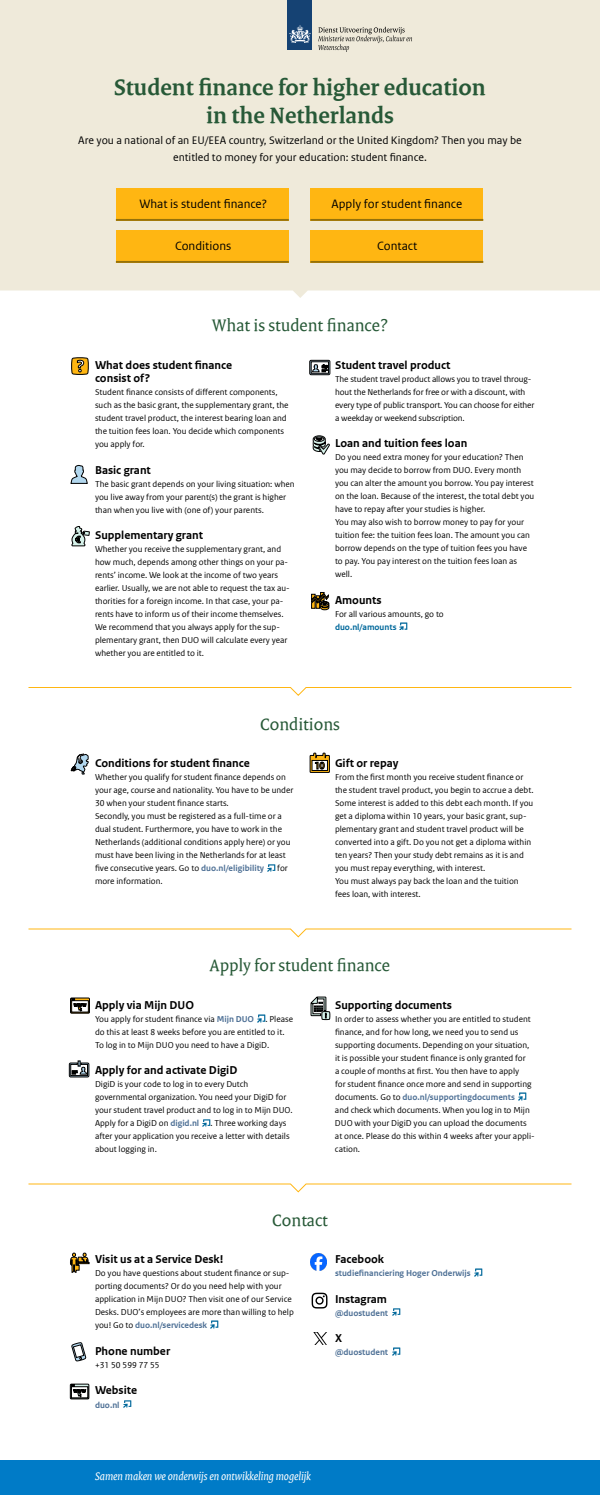
<style>
.page{position:relative;width:600px;height:1495px;background:#fff}
.page>*{position:absolute;margin:0;border:0;box-sizing:border-box;transform-origin:0 0}
.Kop_1_H1{font:700 24px/28px "Rijksoverheid Serif Web";color:#275937;text-align:center}
.Kop_2_H2{font:18px "Rijksoverheid Serif Web";color:#275937}
.Kop_2_H3{font:12.75px "Rijksoverheid Sans Web Text";color:#000}
.Kop_3_H3{font:700 12px/13.5px "Rijksoverheid Sans Web Text";color:#000}
.t1{font:italic 12px "Rijksoverheid Serif Web";color:#fff}
.Introtekst_titel_H2{font:11.5px/17.5px "Rijksoverheid Sans Web Text";color:#000;text-align:center}
.Paragraaf_P_2_koloms{font:9px/13px "Rijksoverheid Sans Web Text";color:#000}
.link{font:700 9px "Rijksoverheid Sans Web Text";color:#4f7196}
.link-2{font:700 9px "Rijksoverheid Sans Web Text";color:#01689b}
.s1{font-weight:700;color:#4f7196}
</style>
<div class="page">
<div style="left:0;top:0;width:600px;height:298px;background:#efeada"></div>
<div style="left:310px;top:230px;width:173px;height:32px;background:#ffb612"></div>
<hr style="left:310px;top:261px;width:173px;height:2px;background:#94710a">
<div style="left:116px;top:230px;width:173px;height:32px;background:#ffb612"></div>
<hr style="left:116px;top:261px;width:173px;height:2px;background:#94710a">
<div style="left:310px;top:188px;width:173px;height:32px;background:#ffb612"></div>
<hr style="left:310px;top:219px;width:173px;height:2px;background:#94710a">
<div style="left:116px;top:188px;width:173px;height:32px;background:#ffb612"></div>
<hr style="left:116px;top:219px;width:173px;height:2px;background:#94710a">
<svg style="left:400px;top:622px;width:8px;height:8px"></svg>
<svg style="left:71px;top:358px;width:17px;height:17px"></svg>
<svg style="left:71px;top:465px;width:16px;height:19px"></svg>
<svg style="left:71px;top:526px;width:19px;height:20px"></svg>
<svg style="left:310px;top:360px;width:20px;height:15px"></svg>
<svg style="left:313px;top:436px;width:17px;height:18px"></svg>
<svg style="left:311px;top:592px;width:18px;height:18px"></svg>
<svg style="left:267px;top:864px;width:8px;height:8px"></svg>
<svg style="left:71px;top:754px;width:17px;height:20px"></svg>
<svg style="left:310px;top:753px;width:20px;height:20px"></svg>
<svg style="left:257px;top:1014px;width:8px;height:8px"></svg>
<svg style="left:202px;top:1119px;width:9px;height:8px"></svg>
<svg style="left:518px;top:1092px;width:8px;height:8px"></svg>
<svg style="left:70px;top:998px;width:20px;height:15px"></svg>
<svg style="left:69px;top:1061px;width:20px;height:17px"></svg>
<svg style="left:311px;top:997px;width:19px;height:23px"></svg>
<svg style="left:211px;top:1320px;width:8px;height:8px"></svg>
<svg style="left:124px;top:1400px;width:8px;height:8px"></svg>
<svg style="left:474px;top:1268px;width:8px;height:8px"></svg>
<svg style="left:392px;top:1308px;width:8px;height:8px"></svg>
<svg style="left:392px;top:1347px;width:8px;height:8px"></svg>
<svg style="left:70px;top:1253px;width:19px;height:20px"></svg>
<svg style="left:72px;top:1342px;width:14px;height:19px"></svg>
<svg style="left:70px;top:1384px;width:19px;height:15px"></svg>
<img style="left:310px;top:1253px;width:17px;height:17px">
<svg style="left:312px;top:1293px;width:15px;height:16px"></svg>
<svg style="left:314px;top:1333px;width:13px;height:12px"></svg>
<svg style="left:28px;top:687px;width:544px;height:9px"></svg>
<svg style="left:28px;top:928px;width:544px;height:10px"></svg>
<svg style="left:28px;top:1183px;width:544px;height:10px"></svg>
<div style="left:0;top:1461px;width:600px;height:34px;background:#007bc7"></div>
<div style="left:288px;top:0;width:24px;height:50px;background:#154273"></div>
<svg style="left:289px;top:25px;width:22px;height:18px"></svg>
<svg style="left:318px;top:27px;width:94px;height:25px;background:#cfcbbd"></svg>
<h1 class="Kop_1_H1" style="left:114px;top:73px;width:373px">Student finance for higher education in the Netherlands</h1>
<h2 class="Introtekst_titel_H2" style="left:78px;top:131px;width:445px">Are you a national of an EU/EEA country, Switzerland or the United Kingdom? Then you may be entitled to money for your education: student finance.</h2>
<h3 class="Kop_2_H3" style="left:139px;top:196px;width:129px">What is student finance?</h3>
<h3 class="Kop_2_H3" style="left:332px;top:196px;width:132px">Apply for student finance</h3>
<h3 class="Kop_2_H3" style="left:175px;top:238px;width:58px">Conditions</h3>
<h3 class="Kop_2_H3" style="left:377px;top:238px;width:42px">Contact</h3>
<h2 class="Kop_2_H2" style="left:212px;top:315px;width:177px">What is student finance?</h2>
<h3 class="Kop_3_H3" style="left:95px;top:358px;width:139px">What does student finance consist of?</h3>
<p class="Paragraaf_P_2_koloms" style="left:95px;top:386px;width:195px">Student finance consists of different components, such as the basic grant, the supplementary grant, the student travel product, the interest bearing loan and the tuition fees loan. You decide which components you apply for.</p>
<h3 class="Kop_3_H3" style="left:95px;top:463px;width:57px">Basic grant</h3>
<p class="Paragraaf_P_2_koloms" style="left:95px;top:477px;width:201px">The basic grant depends on your living situation: when you live away from your parent(s) the grant is higher than when you live with (one of) your parents.</p>
<h3 class="Kop_3_H3" style="left:95px;top:529px;width:110px">Supplementary grant</h3>
<p class="Paragraaf_P_2_koloms" style="left:95px;top:543px;width:196px">Whether you receive the supplementary grant, and how much, depends among other things on your pa&shy;rents’ income. We look at the income of two years earlier. Usually, we are not able to request the tax au&shy;thorities for a foreign income. In that case, your pa&shy;rents have to inform us of their income themselves.<br>We recommend that you always apply for the sup&shy;plementary grant, then DUO will calculate every year whether you are entitled to it.</p>
<h3 class="Kop_3_H3" style="left:335px;top:358px;width:117px">Student travel product</h3>
<p class="Paragraaf_P_2_koloms" style="left:335px;top:372px;width:201px">The student travel product allows you to travel throug&shy;hout the Netherlands for free or with a discount, with every type of public transport. You can choose for either a weekday or weekend subscription.</p>
<h3 class="Kop_3_H3" style="left:335px;top:437px;width:134px">Loan and tuition fees loan</h3>
<p class="Paragraaf_P_2_koloms" style="left:335px;top:451px;width:201px">Do you need extra money for your education? Then you may decide to borrow from DUO. Every month you can alter the amount you borrow. You pay interest on the loan. Because of the interest, the total debt you have to repay after your studies is higher.</p>
<p class="Paragraaf_P_2_koloms" style="left:335px;top:516px;width:196px">You may also wish to borrow money to pay for your tuition fee: the tuition fees loan. The amount you can borrow depends on the type of tuition fees you have to pay. You pay interest on the tuition fees loan as well.</p>
<h3 class="Kop_3_H3" style="left:335px;top:593px;width:48px">Amounts</h3>
<p class="Paragraaf_P_2_koloms" style="left:335px;top:607px;width:110px">For all various amounts, go to</p>
<p class="link-2" style="left:335px;top:622px;width:63px">duo.nl/amounts</p>
<h2 class="Kop_2_H2" style="left:260px;top:713px;width:81px">Conditions</h2>
<h3 class="Kop_3_H3" style="left:95px;top:757px;width:156px">Conditions for student finance</h3>
<p class="Paragraaf_P_2_koloms" style="left:95px;top:771px;width:200px">Whether you qualify for student finance depends on your age, course and nationality. You have to be under 30 when your student finance starts.<br>Secondly, you must be registered as a full-time or a dual student. Furthermore, you have to work in the Netherlands (additional conditions apply here) or you must have been living in the Netherlands for at least five consecutive years. Go to <span class="s1">duo.nl/eligibility</span></p>
<p class="Paragraaf_P_2_koloms" style="left:277px;top:862px;width:12px">for</p>
<p class="Paragraaf_P_2_koloms" style="left:95px;top:875px;width:69px">more information.</p>
<h3 class="Kop_3_H3" style="left:335px;top:757px;width:65px">Gift or repay</h3>
<p class="Paragraaf_P_2_koloms" style="left:335px;top:771px;width:200px">From the first month you receive student finance or the student travel product, you begin to accrue a debt.<br>Some interest is added to this debt each month. If you get a diploma within 10 years, your basic grant, sup&shy;plementary grant and student travel product will be converted into a gift. Do you not get a diploma within ten years? Then your study debt remains as it is and you must repay everything, with interest.</p>
<p class="Paragraaf_P_2_koloms" style="left:335px;top:875px;width:185px">You must always pay back the loan and the tuition fees loan, with interest.</p>
<h2 class="Kop_2_H2" style="left:210px;top:955px;width:182px">Apply for student finance</h2>
<h3 class="Kop_3_H3" style="left:95px;top:998px;width:101px">Apply via Mijn DUO</h3>
<p class="Paragraaf_P_2_koloms" style="left:95px;top:1012px;width:200px">You apply for student finance via <span class="s1">Mijn DUO</span> . Please do this at least 8 weeks before you are entitled to it.<br>To log in to Mijn DUO you need to have a DigiD.</p>
<h3 class="Kop_3_H3" style="left:95px;top:1064px;width:144px">Apply for and activate DigiD</h3>
<p class="Paragraaf_P_2_koloms" style="left:95px;top:1078px;width:199px">DigiD is your code to log in to every Dutch governmental organization. You need your DigiD for your student travel product and to log in to Mijn DUO.<br>Apply for a DigiD on <span class="s1">digid.nl</span> . Three working days after your application you receive a letter with details about logging in.</p>
<h3 class="Kop_3_H3" style="left:335px;top:998px;width:118px">Supporting documents</h3>
<p class="Paragraaf_P_2_koloms" style="left:335px;top:1012px;width:201px">In order to assess whether you are entitled to student finance, and for how long, we need you to send us supporting documents. Depending on your situation, it is possible your student finance is only granted for<br>a couple of months at first. You then have to apply<br>for student finance once more and send in supporting documents. Go to <span class="s1">duo.nl/supportingdocuments<br></span>and check which documents. When you log in to Mijn DUO with your DigiD you can upload the documents at once. Please do this within 4 weeks after your appli&shy;cation.</p>
<h2 class="Kop_2_H2" style="left:272px;top:1209px;width:57px">Contact</h2>
<h3 class="Kop_3_H3" style="left:95px;top:1253px;width:130px">Visit us at a Service Desk!</h3>
<p class="Paragraaf_P_2_koloms" style="left:95px;top:1267px;width:200px">Do you have questions about student finance or sup&shy;porting documents? Or do you need help with your application in Mijn DUO? Then visit one of our Service Desks. DUO’s employees are more than willing to help you! Go to <span class="s1">duo.nl/servicedesk</span></p>
<h3 class="Kop_3_H3" style="left:95px;top:1344px;width:77px">Phone number</h3>
<p class="Paragraaf_P_2_koloms" style="left:95px;top:1358px;width:66px">+31 50 599 77 55</p>
<h3 class="Kop_3_H3" style="left:95px;top:1384px;width:44px">Website</h3>
<p class="link" style="left:95px;top:1400px;width:26px">duo.nl</p>
<h3 class="Kop_3_H3" style="left:335px;top:1253px;width:51px">Facebook</h3>
<p class="link" style="left:335px;top:1268px;width:137px">studiefinanciering Hoger Onderwijs</p>
<h3 class="Kop_3_H3" style="left:335px;top:1292px;width:54px">Instagram</h3>
<p class="link" style="left:335px;top:1308px;width:55px">@duostudent</p>
<h3 class="Kop_3_H3" style="left:335px;top:1332px;width:9px">X</h3>
<p class="link" style="left:335px;top:1347px;width:55px">@duostudent</p>
<h3 class="t1" style="left:95px;top:1469px;width:217px">Samen maken we onderwijs en ontwikkeling mogelijk</h3>
</div>
